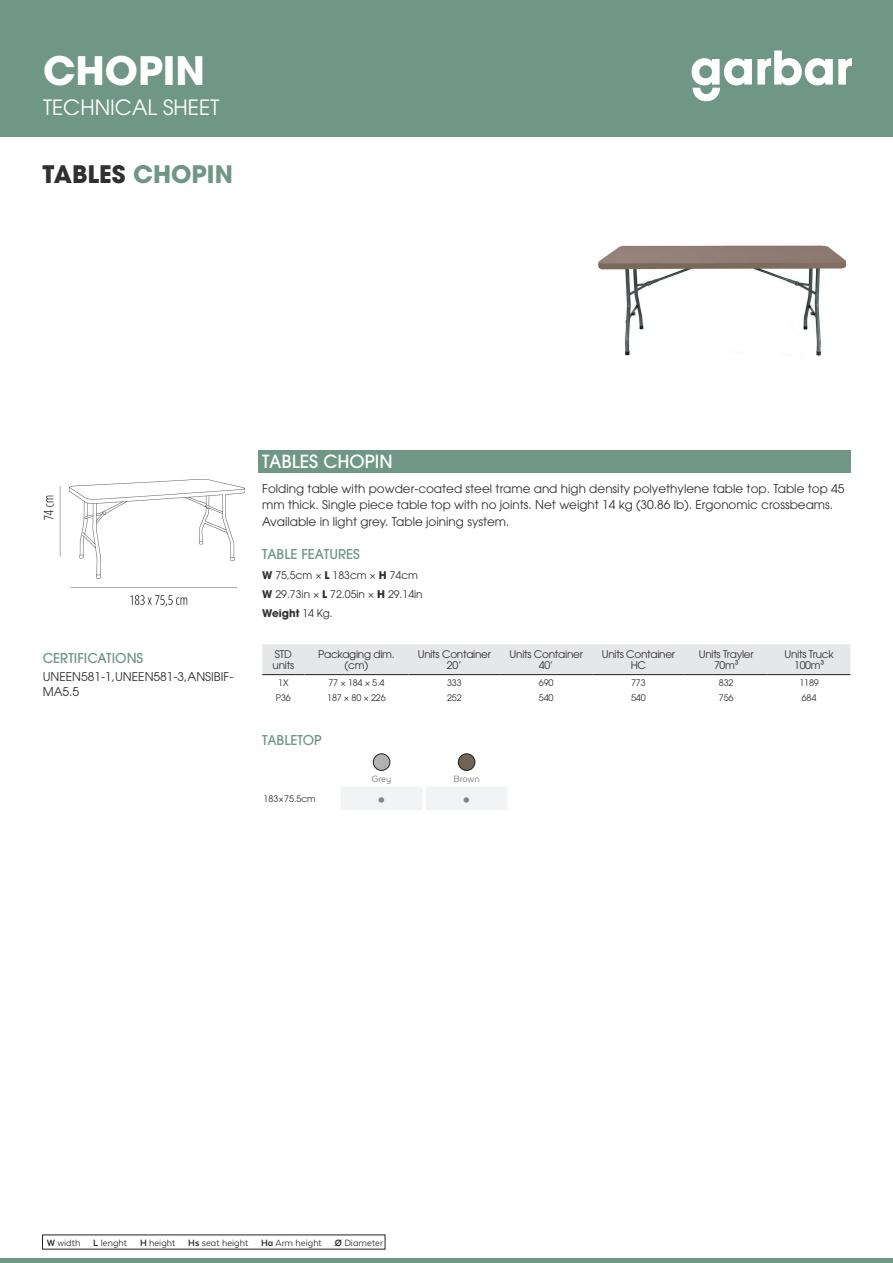
<style>
.page{position:relative;width:893px;height:1263px;background:#fff}
.page>*{position:absolute;margin:0;border:0;box-sizing:border-box;transform-origin:0 0}
.Colección{font:700 39px "ITC Avant Garde Pro";color:#fff}
.t1{font:700 31.5px "Texta Alt";color:#808285}
.Familia{font:700 24px "ITC Avant Garde Pro";color:#312f30}
.Ficha_técnica{font:21px "ITC Avant Garde Pro";color:#fff}
.nombre_producto{font:500 18px "ITC Avant Garde Pro";color:#fff}
.subtitulos{font:500 13.5px "ITC Avant Garde Pro";color:#709786}
.subtítulos{font:500 13.5px "ITC Avant Garde Pro";color:#709786}
.Texto{font:12px/16.5px "ITC Avant Garde Pro";color:#312f30}
.subtitulos-2{font:12px/14.4px "ITC Avant Garde Pro";color:#312f30}
.logistica_encabezado{font:10.5px/10.5px "ITC Avant Garde Pro";letter-spacing:-.025em;color:#312f30;text-align:center}
.t2{font:10.5px "Texta Alt";color:#231f20}
.Texto_small{font:10.5px "ITC Avant Garde Pro";color:#312f30}
.Texto_small-2{font:700 10.5px "ITC Avant Garde Pro";color:#312f30}
.t3{font:10.5px "Texta Alt";letter-spacing:-.005em;color:#6c6d70}
.logistica_cuerpo{font:9px "ITC Avant Garde Pro";letter-spacing:-.02em;color:#312f30}
.texto_tabla{font:9px "ITC Avant Garde Pro";color:#312f30}
.s1{color:#709786}
.s2{font-weight:700}
.s3{font-weight:400}
</style>
<div class="page">
<div style="left:0;top:0;width:893px;height:137px;background:#709786"></div>
<svg style="left:692px;top:51px;width:160px;height:50px"></svg>
<hr style="left:0;top:1259px;width:893px;height:4px;background:#709786">
<img style="left:598px;top:245px;width:249px;height:111px">
<div style="left:258px;top:450px;width:592px;height:22px;background:#709786"></div>
<div style="left:262px;top:644px;width:588px;height:30px;background:#e6e7e9"></div>
<hr style="left:262px;top:674px;width:42px;height:1px;background:#231f20">
<hr style="left:304px;top:674px;width:104px;height:1px;background:#231f20">
<hr style="left:408px;top:674px;width:92px;height:1px;background:#231f20">
<hr style="left:500px;top:674px;width:92px;height:1px;background:#231f20">
<hr style="left:592px;top:674px;width:93px;height:1px;background:#231f20">
<hr style="left:685px;top:674px;width:83px;height:1px;background:#231f20">
<hr style="left:768px;top:674px;width:82px;height:1px;background:#231f20">
<svg style="left:341px;top:754px;width:166px;height:56px"></svg>
<hr style="left:338px;top:785px;width:86px;height:1px;background:#fff">
<hr style="left:424px;top:785px;width:86px;height:1px;background:#fff">
<img style="left:373px;top:754px;width:17px;height:16px;border-radius:8px">
<div style="left:373px;top:754px;width:17px;height:16px;border:1px solid #231f20;border-radius:50%"></div>
<img style="left:458px;top:754px;width:17px;height:16px;border-radius:8px">
<div style="left:458px;top:754px;width:17px;height:16px;border:1px solid #231f20;border-radius:50%"></div>
<img style="left:43px;top:479px;width:201px;height:128px">
<p class="Colección" style="left:43px;top:45px;width:164px">CHOPIN</p>
<p class="Ficha_técnica" style="left:43px;top:94px;width:178px">TECHNICAL SHEET</p>
<p class="Familia" style="left:43px;top:158px;width:192px">TABLES <span class="s1">CHOPIN</span></p>
<p class="subtitulos" style="left:43px;top:649px;width:102px">CERTIFICATIONS</p>
<p class="subtitulos-2" style="left:43px;top:669px;width:192px">UNEEN581-1,UNEEN581-3,ANSIBIF-<br>MA5.5</p>
<p class="nombre_producto" style="left:262px;top:450px;width:132px">TABLES CHOPIN</p>
<p class="Texto" style="left:262px;top:480px;width:584px">Folding table with powder-coated steel trame and high density polyethylene table top. Table top 45 mm thick. Single piece table top with no joints. Net weight 14 kg (30.86 lb). Ergonomic crossbeams.<br>Available in light grey. Table joining system.</p>
<p class="subtitulos" style="left:262px;top:546px;width:99px">TABLE FEATURES</p>
<p class="Texto_small" style="left:262px;top:568px;width:157px"><span class="s2">W</span> 75,5cm × <span class="s2">L</span> 183cm × <span class="s2">H</span> 74cm</p>
<p class="Texto_small" style="left:262px;top:587px;width:162px"><span class="s2">W</span> 29.73in × <span class="s2">L</span> 72.05in × <span class="s2">H</span> 29.14in</p>
<p class="Texto_small-2" style="left:262px;top:606px;width:72px">Weight <span class="s3">14 Kg.</span></p>
<p class="logistica_encabezado" style="left:273px;top:649px;width:23px;text-align:left">STD units</p>
<p class="logistica_encabezado" style="left:318px;top:649px;width:78px">Packaging dim. (cm)</p>
<p class="logistica_encabezado" style="left:418px;top:649px;width:75px">Units Container<br>20’</p>
<p class="logistica_encabezado" style="left:510px;top:649px;width:75px">Units Container<br>40’</p>
<p class="logistica_encabezado" style="left:602px;top:649px;width:75px">Units Container<br>HC</p>
<p class="logistica_encabezado" style="left:699px;top:649px;width:56px">Units Trayler<br>70m³</p>
<p class="logistica_encabezado" style="left:784px;top:649px;width:51px">Units Truck<br>100m³</p>
<p class="logistica_cuerpo" style="left:278px;top:677px;width:12px">1X</p>
<p class="logistica_cuerpo" style="left:328px;top:677px;width:57px">77 × 184 × 5.4</p>
<p class="logistica_cuerpo" style="left:447px;top:677px;width:16px">333</p>
<p class="logistica_cuerpo" style="left:539px;top:677px;width:16px">690</p>
<p class="logistica_cuerpo" style="left:631px;top:677px;width:16px">773</p>
<p class="logistica_cuerpo" style="left:719px;top:677px;width:16px">832</p>
<p class="logistica_cuerpo" style="left:799px;top:677px;width:21px">1189</p>
<p class="logistica_cuerpo" style="left:276px;top:692px;width:16px">P36</p>
<p class="logistica_cuerpo" style="left:327px;top:692px;width:60px">187 × 80 × 226</p>
<p class="logistica_cuerpo" style="left:447px;top:692px;width:16px">252</p>
<p class="logistica_cuerpo" style="left:539px;top:692px;width:16px">540</p>
<p class="logistica_cuerpo" style="left:631px;top:692px;width:16px">540</p>
<p class="logistica_cuerpo" style="left:719px;top:692px;width:16px">756</p>
<p class="logistica_cuerpo" style="left:802px;top:692px;width:16px">684</p>
<p class="subtítulos" style="left:262px;top:731px;width:61px">TABLETOP</p>
<p class="t3" style="left:372px;top:774px;width:21px">Grey</p>
<p class="t3" style="left:453px;top:774px;width:28px">Brown</p>
<p class="texto_tabla" style="left:264px;top:793px;width:54px">183×75.5cm</p>
<p class="t1" style="left:377px;top:781px;width:12px">•</p>
<p class="t1" style="left:462px;top:781px;width:12px">•</p>
<p class="t2" style="left:47px;top:1237px;width:338px"><span class="s2">W</span> width <span class="s2">L</span> lenght <span class="s2">H</span> height <span class="s2">Hs</span> seat height <span class="s2">Ha</span> Arm height <span class="s2">Ø</span> Diameter</p>
</div>
